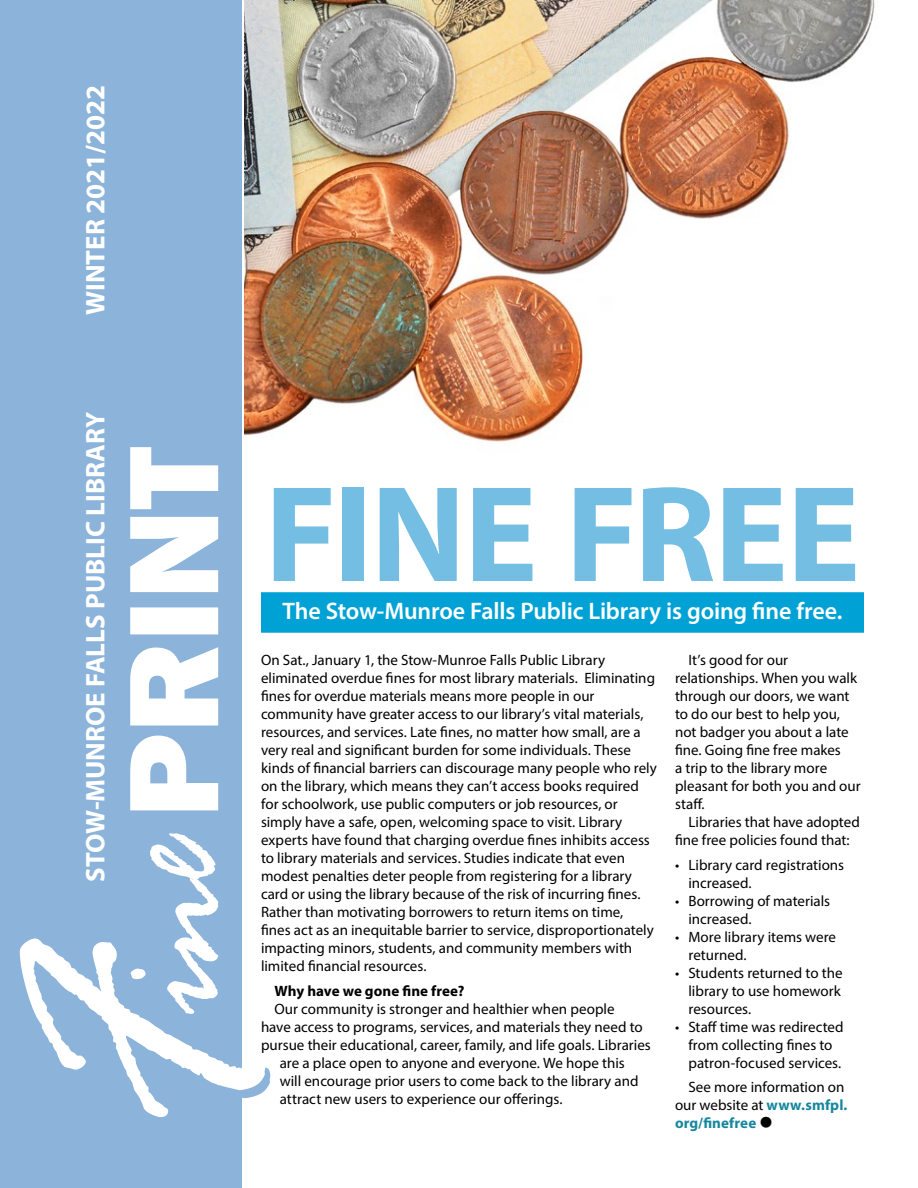
<style>
.page{position:relative;width:918px;height:1188px;background:#fff}
.page>*{position:absolute;margin:0;border:0;box-sizing:border-box;transform-origin:0 0}
.t1{font:700 138px "Myriad Pro";letter-spacing:-.015em;color:#73bee2}
.t2{font:700 41.55px "Myriad Pro";color:#000}
.t3{font:700 27px "Myriad Pro";color:#fff}
.t4{font:600 24px "Myriad Pro";letter-spacing:-.01em;color:#fff}
.t5{font:italic 16.5px "Myriad Pro";color:#000}
.t6{font:15px/18px "Myriad Pro";color:#000}
.t7{font:700 15px "Myriad Pro";letter-spacing:.005em;color:#000}
.s1{font-weight:700;color:#17879e}
</style>
<div class="page">
<div style="left:0;top:0;width:242px;height:1188px;background:#8cb3da"></div>
<img style="left:244px;top:0;width:631px;height:442px">
<svg style="left:20px;top:447px;width:222px;height:670px"></svg>
<div style="left:261px;top:592px;width:603px;height:41px;background:#00a2d6"></div>
<h3 class="t3" style="left:78px;top:315px;width:231px;rotate:-90deg">WINTER 2021/2022</h3>
<h3 class="t3" style="left:78px;top:882px;width:471px;rotate:-90deg">STOW-MUNROE FALLS PUBLIC LIBRARY</h3>
<h1 class="t1" style="left:265px;top:444px;width:597px">FINE FREE</h1>
<h3 class="t4" style="left:282px;top:596px;width:562px">The Stow-Munroe Falls Public Library is going fine free.</h3>
<p class="t6" style="left:261px;top:651px;width:397px">On Sat., January 1, the Stow-Munroe Falls Public Library eliminated overdue fines for most library materials. Eliminating fines for overdue materials means more people in our community have greater access to our library’s vital materials, resources, and services. Late fines, no matter how small, are a very real and significant burden for some individuals. These kinds of financial barriers can discourage many people who rely on the library, which means they can’t access books required for schoolwork, use public computers or job resources, or simply have a safe, open, welcoming space to visit. Library experts have found that charging overdue fines inhibits access to library materials and services. Studies indicate that even modest penalties deter people from registering for a library card or using the library because of the risk of incurring fines.<br>Rather than motivating borrowers to return items on time,<br>fines act as an inequitable barrier to service, disproportionately impacting minors, students, and community members with limited financial resources.</p>
<p class="t7" style="left:274px;top:981px;width:191px">Why have we gone fine free?</p>
<p class="t6" style="left:274px;top:999px;width:342px">Our community is stronger and healthier when people</p>
<p class="t6" style="left:261px;top:1017px;width:383px">have access to programs, services, and materials they need to</p>
<p class="t6" style="left:261px;top:1035px;width:391px">pursue their educational, career, family, and life goals. Libraries</p>
<p class="t6" style="left:280px;top:1053px;width:347px">are a place open to anyone and everyone. We hope this</p>
<p class="t6" style="left:280px;top:1071px;width:360px">will encourage prior users to come back to the library and</p>
<p class="t6" style="left:280px;top:1089px;width:284px">attract new users to experience our offerings.</p>
<p class="t6" style="left:675px;top:651px;width:187px;text-indent:14px">It’s good for our relationships. When you walk through our doors, we want to do our best to help you, not badger you about a late fine. Going fine free makes<br>a trip to the library more pleasant for both you and our staff.</p>
<p class="t6" style="left:675px;top:813px;width:186px;text-indent:14px">Libraries that have adopted fine free policies found that:</p>
<p class="t6" style="left:688px;top:855px;width:157px;text-indent:-14px">• Library card registrations increased.</p>
<p class="t6" style="left:688px;top:891px;width:143px;text-indent:-14px">• Borrowing of materials increased.</p>
<p class="t6" style="left:688px;top:927px;width:149px;text-indent:-14px">• More library items were returned.</p>
<p class="t6" style="left:688px;top:963px;width:156px;text-indent:-14px">• Students returned to the library to use homework resources.</p>
<p class="t6" style="left:688px;top:1017px;width:157px;text-indent:-14px">• Staff time was redirected from collecting fines to patron-focused services.</p>
<p class="t6" style="left:675px;top:1078px;width:174px;text-indent:14px">See more information on our website at <span class="s1">www.smfpl. org/finefree</span></p>
<p class="t5" style="left:694px;top:1045px;width:153px">—continued on page 4</p>
<h2 class="t2" style="left:759px;top:1092px;width:16px">•</h2>
</div>
